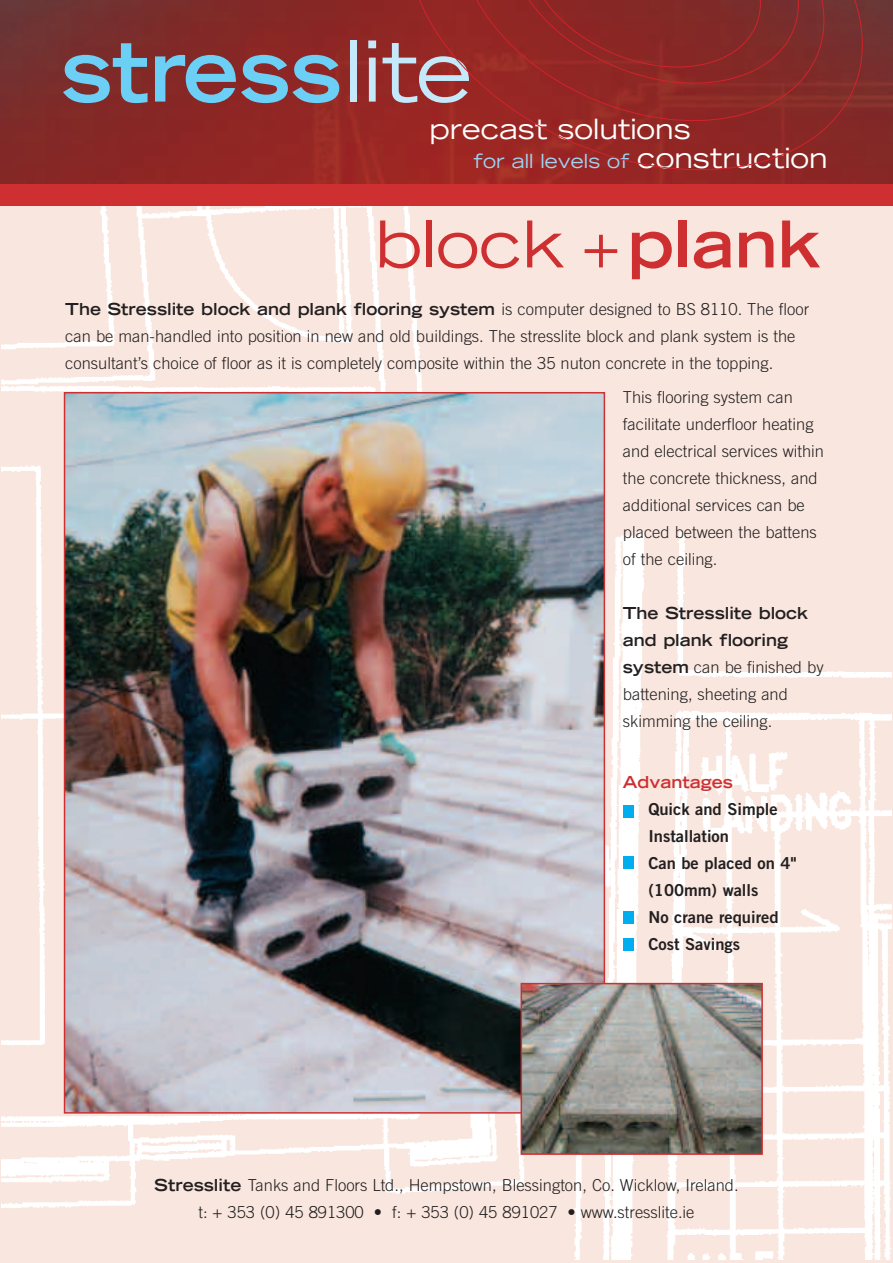
<style>
.page{position:relative;width:893px;height:1263px;background:#f9e7df}
.page>*{position:absolute;margin:0;border:0;box-sizing:border-box;transform-origin:0 0}
.t1{font:expanded 64.5px "Trade Gothic LH";color:#ce3031}
.t2{font:expanded 27.9px "Trade Gothic LH";color:#fff}
.t3{font:expanded 19.5px "Trade Gothic LH";color:#9ed3f1}
.t4{font:300 16.5px/27px "Trade Gothic";color:#231f20}
.t5{font:700 expanded 16.5px/27px "Trade Gothic LH";color:#231f20}
.t6{font:16.5px/27px "Trade Gothic Bold Two";color:#231f20}
.t7{font:700 expanded 16.5px "Trade Gothic LH";color:#ce3031}
.s1{font-size:27.9px;color:#fff}
.s2{font-weight:700}
.s3{font-family:"Trade Gothic";font-weight:300;font-stretch:normal}
.s4{font-family:"Trade Gothic LH";font-weight:700;font-stretch:expanded}
</style>
<div class="page">
<img style="left:672px;top:533px;width:219px;height:726px">
<img style="left:2px;top:206px;width:670px;height:1054px">
<div style="left:0;top:0;width:893px;height:206px;background:#ce3031"></div>
<img style="left:0;top:0;width:893px;height:183px">
<svg style="left:63px;top:43px;width:85px;height:60px;background:#757282"></svg>
<svg style="left:155px;top:55px;width:184px;height:48px;background:#7a7d90"></svg>
<div style="left:350px;top:40px;width:7px;height:62px;background:#c3e9fa"></div>
<svg style="left:368px;top:40px;width:8px;height:62px"></svg>
<svg style="left:382px;top:0;width:496px;height:179px;background:#932e2c"></svg>
<svg style="left:440px;top:0;width:405px;height:140px;background:#912c2a"></svg>
<svg style="left:491px;top:0;width:324px;height:99px;background:#8a2826"></svg>
<img style="left:67px;top:395px;width:535px;height:715px">
<div style="left:623px;top:805px;width:11px;height:12px;background:#00aeef"></div>
<div style="left:623px;top:856px;width:11px;height:13px;background:#00aeef"></div>
<div style="left:623px;top:911px;width:11px;height:12px;background:#00aeef"></div>
<div style="left:623px;top:938px;width:11px;height:13px;background:#00aeef"></div>
<img style="left:524px;top:986px;width:236px;height:166px">
<div style="left:521px;top:983px;width:242px;height:172px;border:2px solid #ce3031"></div>
<h2 class="t2" style="left:430px;top:118px;width:263px">precast solutions</h2>
<p class="t3" style="left:473px;top:154px;width:356px">for all levels of <span class="s1">construction</span></p>
<h1 class="t1" style="left:375px;top:220px;width:447px">block +<span class="s2">plank</span></h1>
<p class="t5" style="left:65px;top:297px;width:745px">The Stresslite block and plank flooring system <span class="s3">is computer designed to BS 8110. The floor</span></p>
<p class="t4" style="left:65px;top:324px;width:732px">can be man-handled into position in new and old buildings. The stresslite block and plank system is the consultant’s choice of floor as it is completely composite within the 35 nuton concrete in the topping.</p>
<p class="t4" style="left:623px;top:385px;width:203px">This flooring system can facilitate underfloor heating and electrical services within the concrete thickness, and additional services can be placed between the battens of the ceiling.</p>
<p class="t5" style="left:623px;top:601px;width:187px">The Stresslite block and plank flooring</p>
<p class="t4" style="left:623px;top:655px;width:202px"><span class="s4">system</span> can be finished by battening, sheeting and skimming the ceiling.</p>
<p class="t7" style="left:623px;top:776px;width:112px">Advantages</p>
<p class="t6" style="left:648px;top:797px;width:149px">Quick and Simple<br>Installation<br>Can be placed on 4" (100mm) walls<br>No crane required<br>Cost Savings</p>
<p class="t4" style="left:154px;top:1173px;width:586px;text-align:center"><span class="s4">Stresslite</span> Tanks and Floors Ltd., Hempstown, Blessington, Co. Wicklow, Ireland. t: + 353 (0) 45 891300 • f: + 353 (0) 45 891027 • www.stresslite.ie</p>
</div>
